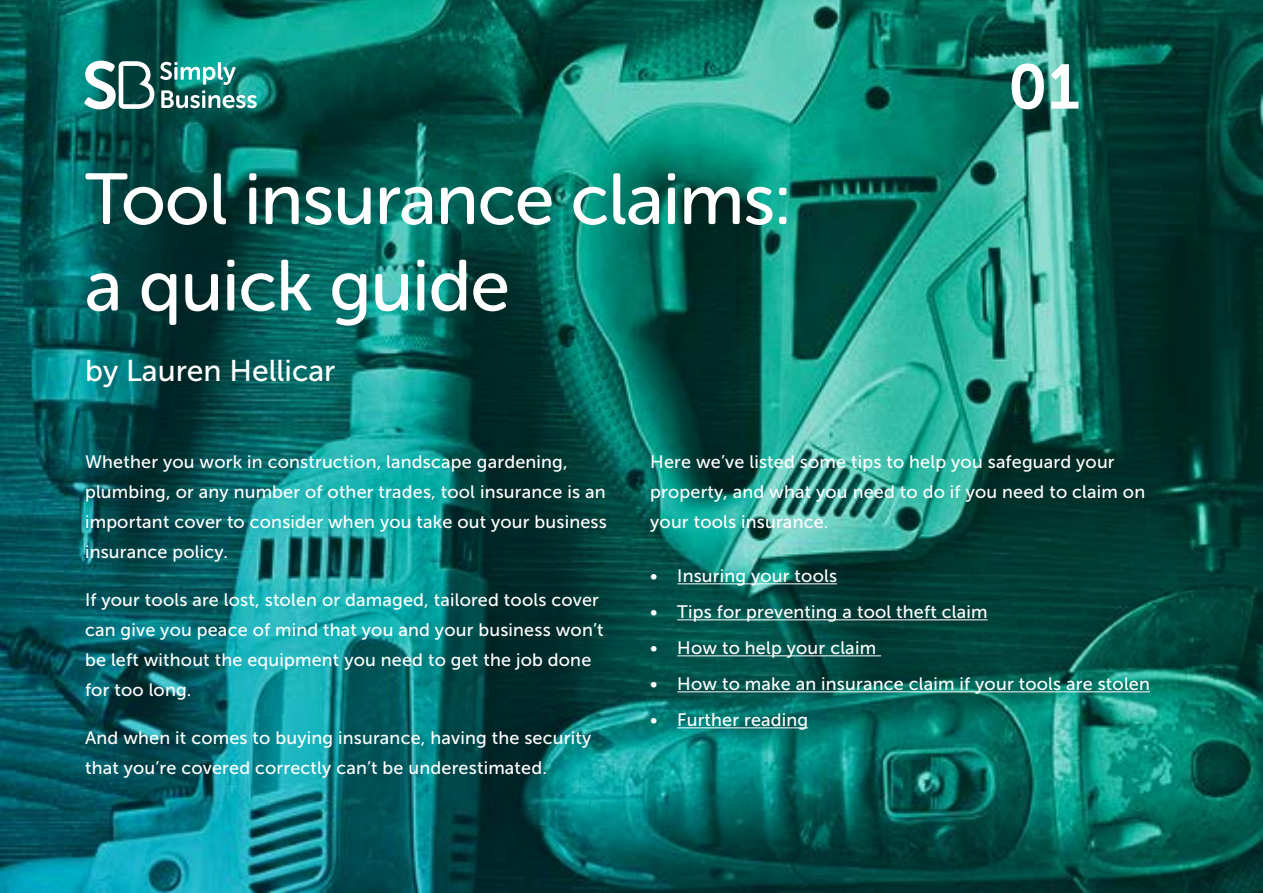
<style>
.page{position:relative;width:1263px;height:893px;background:#fff}
.page>*{position:absolute;margin:0;border:0;box-sizing:border-box;transform-origin:0 0}
.t1{font:72px/86.4px "Museo Sans Rounded 500";letter-spacing:-.01em;color:#fff}
.t2{font:62.55px "Museo Sans 700";color:#fff}
.t3{font:30px "Museo Sans 500";color:#fff}
.t4{font:18px/30px "Museo Sans 500";letter-spacing:.01em;color:#fff}
</style>
<div class="page">
<img style="left:0;top:0;width:1263px;height:893px">
<hr style="left:677px;top:583px;width:160px;height:1px;background:#fff">
<hr style="left:677px;top:619px;width:310px;height:1px;background:#fff">
<hr style="left:677px;top:655px;width:204px;height:1px;background:#fff">
<hr style="left:677px;top:691px;width:473px;height:1px;background:#fff">
<hr style="left:677px;top:727px;width:131px;height:1px;background:#fff">
<svg style="left:160px;top:62px;width:97px;height:46px"></svg>
<svg style="left:85px;top:61px;width:69px;height:48px"></svg>
<h1 class="t1" style="left:85px;top:156px;width:707px">Tool insurance claims: a quick guide</h1>
<h3 class="t3" style="left:85px;top:354px;width:252px">by Lauren Hellicar</h3>
<h2 class="t2" style="left:1008px;top:52px;width:73px">01</h2>
<p class="t4" style="left:85px;top:447px;width:523px">Whether you work in construction, landscape gardening, plumbing, or any number of other trades, tool insurance is an important cover to consider when you take out your business insurance policy.</p>
<p class="t4" style="left:85px;top:585px;width:520px">If your tools are lost, stolen or damaged, tailored tools cover can give you peace of mind that you and your business won’t be left without the equipment you need to get the job done for too long.</p>
<p class="t4" style="left:85px;top:723px;width:508px">And when it comes to buying insurance, having the security that you’re covered correctly can’t be underestimated.</p>
<p class="t4" style="left:650px;top:447px;width:496px">Here we’ve listed some tips to help you safeguard your property, and what you need to do if you need to claim on your tools insurance.</p>
<p class="t4" style="left:650px;top:561px;width:188px">• Insuring your tools</p>
<p class="t4" style="left:650px;top:597px;width:339px">• Tips for preventing a tool theft claim</p>
<p class="t4" style="left:650px;top:633px;width:227px">• How to help your claim</p>
<p class="t4" style="left:650px;top:669px;width:501px">• How to make an insurance claim if your tools are stolen</p>
<p class="t4" style="left:650px;top:705px;width:160px">• Further reading</p>
</div>
